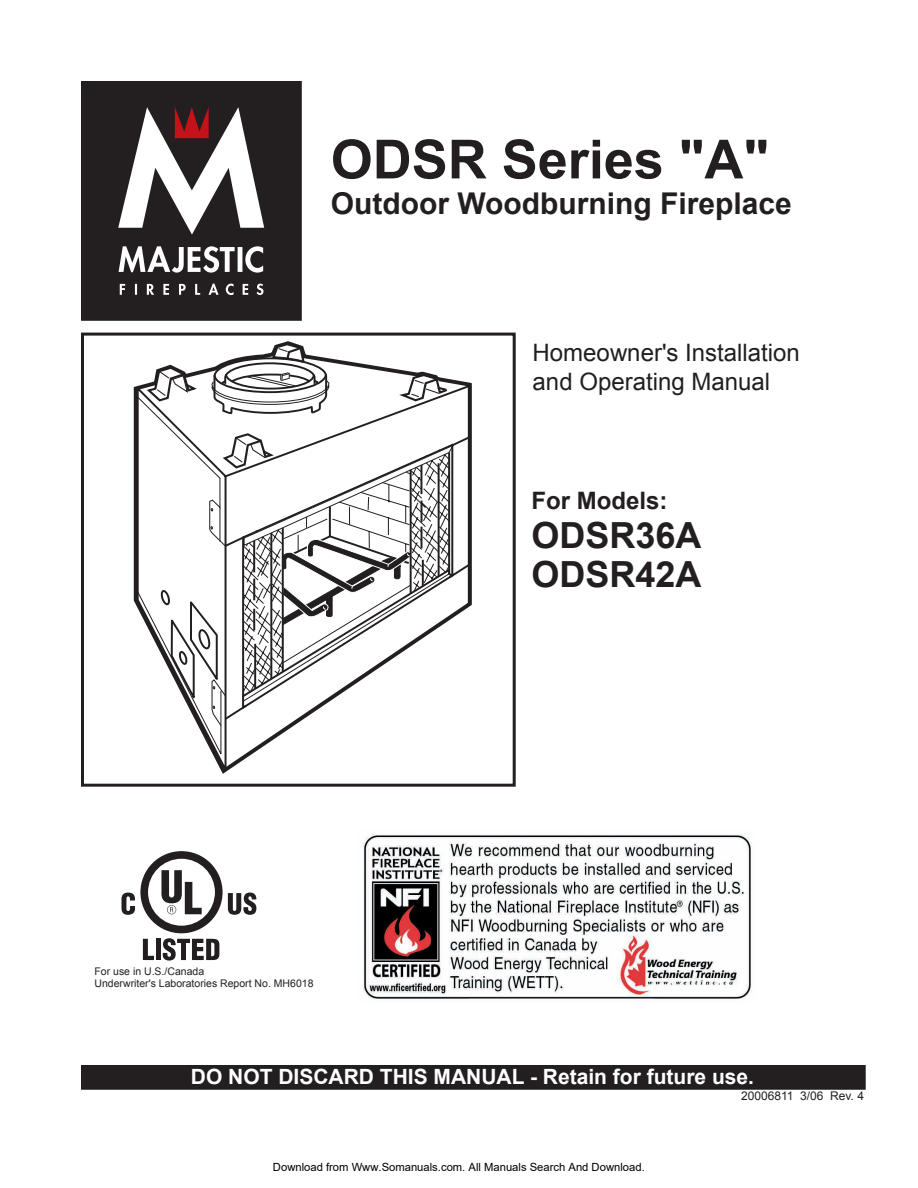
<style>
.page{position:relative;width:918px;height:1188px;background:#fff}
.page>*{position:absolute;margin:0;border:0;box-sizing:border-box;transform-origin:0 0}
.t1{font:700 54px "Arial";color:#231f20}
.t2{font:700 36px/39px "Arial";color:#231f20}
.t3{font:700 30px "Arial";color:#231f20}
.t4{font:24px/28.8px "Arial";color:#231f20}
.t5{font:700 24px "Arial";color:#231f20}
.t6{font:22.95px "Helvetica";color:#231f20}
.t7{font:700 21px "Arial";color:#fff}
.t8{font:12px "Arial";color:#231f20}
.t9{font:11.25px "Arial";color:#000}
.t10{font:10.5px/12px "Arial";color:#231f20}
</style>
<div class="page">
<div style="left:82px;top:1066px;width:782px;height:22px;background:#231f20"></div>
<div style="left:81px;top:1065px;width:785px;height:25px;border:3px solid #231f20"></div>
<div style="left:81px;top:333px;width:435px;height:454px;border:3px solid #231f20"></div>
<svg style="left:135px;top:342px;width:337px;height:416px"></svg>
<svg style="left:122px;top:851px;width:134px;height:110px"></svg>
<img style="left:363px;top:834px;width:389px;height:165px">
<div style="left:81px;top:81px;width:221px;height:240px;background:#231f20"></div>
<svg style="left:119px;top:246px;width:116px;height:27px"></svg>
<hr style="left:238px;top:247px;width:4px;height:25px;background:#fff">
<svg style="left:245px;top:246px;width:18px;height:27px"></svg>
<svg style="left:120px;top:284px;width:5px;height:11px"></svg>
<svg style="left:135px;top:284px;width:2px;height:11px"></svg>
<svg style="left:147px;top:284px;width:7px;height:11px"></svg>
<svg style="left:163px;top:284px;width:6px;height:11px"></svg>
<svg style="left:179px;top:284px;width:7px;height:11px"></svg>
<svg style="left:195px;top:284px;width:5px;height:11px"></svg>
<svg style="left:209px;top:284px;width:10px;height:11px"></svg>
<svg style="left:226px;top:284px;width:8px;height:11px"></svg>
<svg style="left:243px;top:284px;width:5px;height:11px"></svg>
<svg style="left:257px;top:284px;width:7px;height:11px"></svg>
<svg style="left:118px;top:107px;width:146px;height:128px"></svg>
<h1 class="t1" style="left:331px;top:129px;width:440px">ODSR Series "A"</h1>
<h3 class="t3" style="left:331px;top:187px;width:463px">Outdoor Woodburning Fireplace</h3>
<h3 class="t4" style="left:533px;top:338px;width:269px">Homeowner's Installation and Operating Manual</h3>
<p class="t10" style="left:94px;top:966px;width:221px">For use in U.S./Canada<br>Underwriter's Laboratories Report No. MH6018</p>
<h3 class="t6" style="left:151px;top:975px;width:92px">11/18/97</h3>
<h3 class="t5" style="left:531px;top:487px;width:138px">For Models:</h3>
<h2 class="t2" style="left:531px;top:515px;width:172px">ODSR36A<br>ODSR42A</h2>
<h3 class="t7" style="left:191px;top:1065px;width:565px">DO NOT DISCARD THIS MANUAL - Retain for future use.</h3>
<p class="t9" style="left:273px;top:1160px;width:373px">Download from Www.Somanuals.com. All Manuals Search And Download.</p>
<p class="t8" style="left:741px;top:1089px;width:124px">20006811 3/06 Rev. 4</p>
</div>
